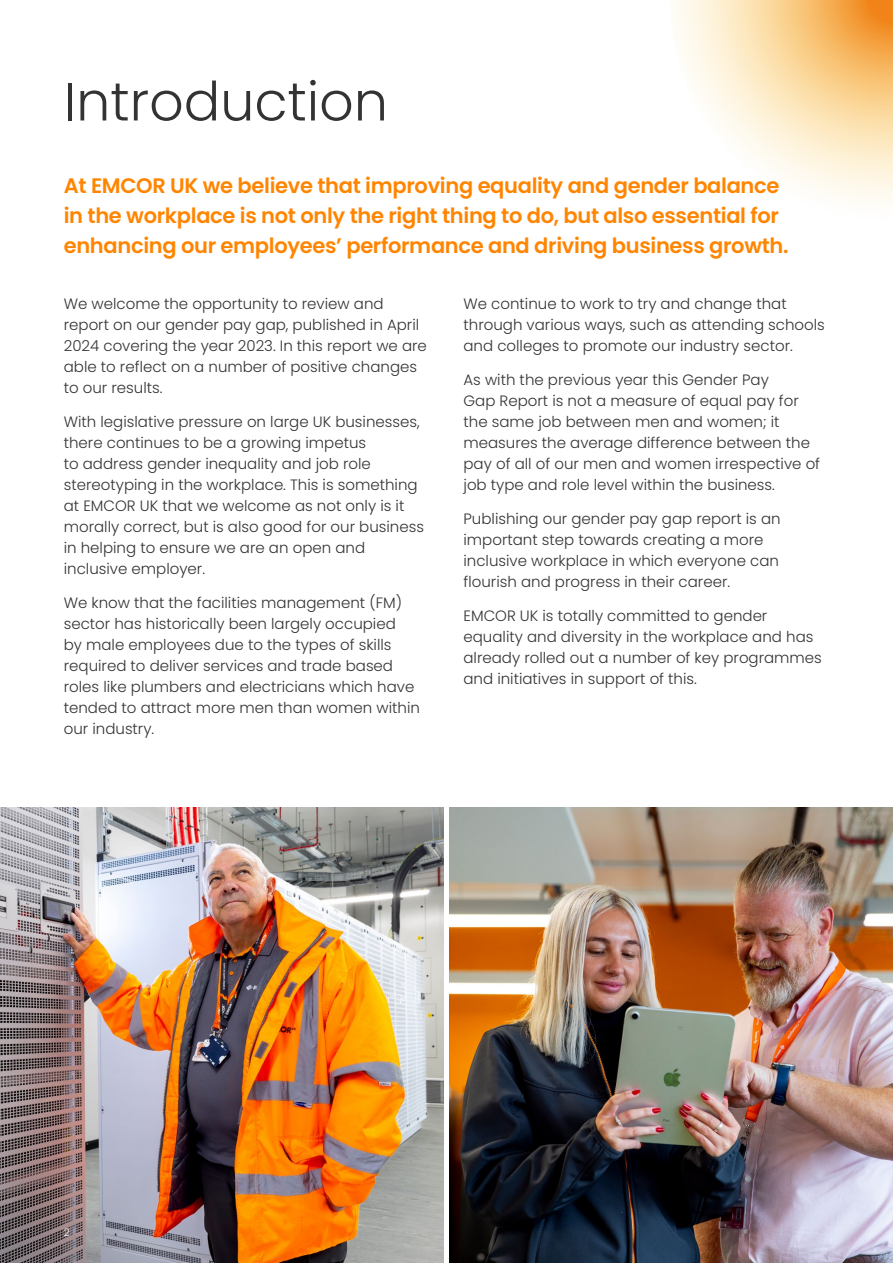
<style>
.page{position:relative;width:893px;height:1263px;background:#fff}
.page>*{position:absolute;margin:0;border:0;box-sizing:border-box;transform-origin:0 0}
.t1{font:300 54px "Poppins";color:#333}
.t2{font:600 21px/30px "Poppins";letter-spacing:-.015em;color:#ff8500}
.t3{font:300 15px/21px "Poppins";color:#333}
.t4{font:300 10.5px "Poppins";color:#fff}
</style>
<div class="page">
<img style="left:0;top:808px;width:893px;height:455px">
<svg style="left:676px;top:0;width:217px;height:202px"></svg>
<div style="left:444px;top:799px;width:5px;height:464px;background:#fff"></div>
<h1 class="t1" style="left:64px;top:70px;width:326px">Introduction</h1>
<h2 class="t2" style="left:64px;top:171px;width:726px">At EMCOR UK we believe that improving equality and gender balance in the workplace is not only the right thing to do, but also essential for enhancing our employees’ performance and driving business growth.</h2>
<p class="t3" style="left:64px;top:294px;width:365px">We welcome the opportunity to review and report on our gender pay gap, published in April 2024 covering the year 2023. In this report we are able to reflect on a number of positive changes to our results.</p>
<p class="t3" style="left:64px;top:412px;width:362px">With legislative pressure on large UK businesses, there continues to be a growing impetus<br>to address gender inequality and job role stereotyping in the workplace. This is something at EMCOR UK that we welcome as not only is it morally correct, but is also good for our business in helping to ensure we are an open and inclusive employer.</p>
<p class="t3" style="left:64px;top:592px;width:358px">We know that the facilities management (FM) sector has historically been largely occupied<br>by male employees due to the types of skills required to deliver services and trade based roles like plumbers and electricians which have tended to attract more men than women within our industry.</p>
<p class="t3" style="left:463px;top:294px;width:363px">We continue to work to try and change that through various ways, such as attending schools and colleges to promote our industry sector.</p>
<p class="t3" style="left:463px;top:369px;width:358px">As with the previous year this Gender Pay<br>Gap Report is not a measure of equal pay for the same job between men and women; it measures the average difference between the pay of all of our men and women irrespective of job type and role level within the business.</p>
<p class="t3" style="left:463px;top:508px;width:319px">Publishing our gender pay gap report is an important step towards creating a more inclusive workplace in which everyone can flourish and progress in their career.</p>
<p class="t3" style="left:463px;top:605px;width:360px">EMCOR UK is totally committed to gender equality and diversity in the workplace and has already rolled out a number of key programmes and initiatives in support of this.</p>
<p class="t4" style="left:64px;top:1226px;width:8px">2</p>
</div>
